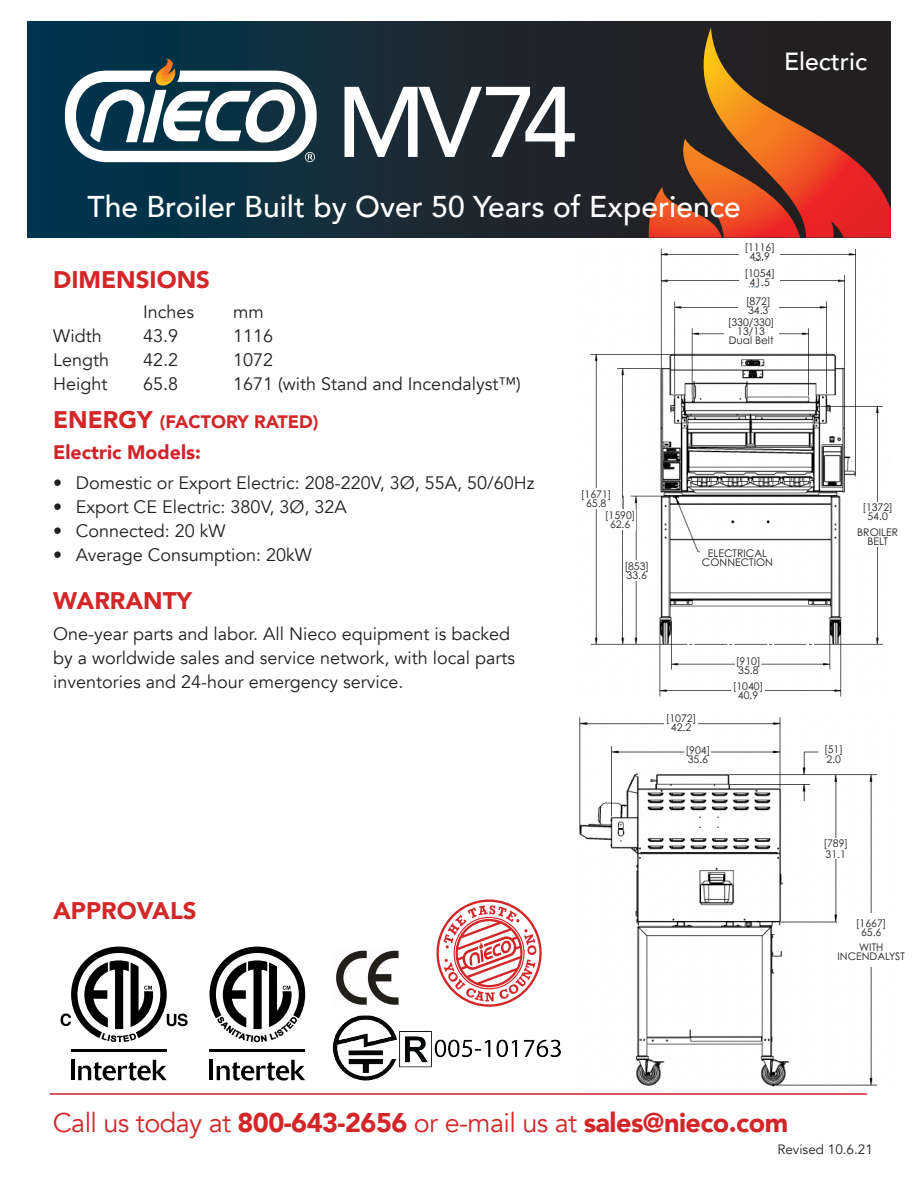
<style>
.page{position:relative;width:918px;height:1188px;background:#fff}
.page>*{position:absolute;margin:0;border:0;box-sizing:border-box;transform-origin:0 0}
.t1{font:500 30px "Avenir";color:#fff}
.t2{font:900 27px "Avenir";letter-spacing:-.02em;color:#d32629}
.t3{font:500 24.75px "Avenir";color:#fff}
.t4{font:900 24px "Avenir";color:#d32629}
.t5{font:900 19.5px "Avenir";color:#d1232a}
.t6{font:18px/24px "Avenir";color:#231f20}
.t7{font:900 18px "Avenir";color:#d32629}
.t8{font:13.5px "Avenir";color:#231f20}
.t9{font:10.5px/9px "Century Gothic Pro";color:#231f20;text-align:center}
.s1{font-size:24px}
.s2{font-weight:400}
</style>
<div class="page">
<div style="left:27px;top:22px;width:864px;height:216px;background:linear-gradient(to right,#02364e,#2c1c19)"></div>
<svg style="left:648px;top:27px;width:243px;height:211px;background:#733522"></svg>
<svg style="left:65px;top:59px;width:252px;height:103px"></svg>
<svg style="left:345px;top:87px;width:230px;height:70px"></svg>
<img style="left:579px;top:717px;width:298px;height:370px">
<hr style="left:50px;top:1093px;width:817px;height:2px;background:#d1232a">
<svg style="left:436px;top:899px;width:106px;height:108px"></svg>
<img style="left:336px;top:950px;width:63px;height:55px">
<hr style="left:210px;top:1060px;width:3px;height:20px;background:#000">
<svg style="left:217px;top:1060px;width:88px;height:21px"></svg>
<hr style="left:210px;top:1049px;width:95px;height:3px;background:#000">
<svg style="left:210px;top:947px;width:95px;height:96px"></svg>
<hr style="left:71px;top:1060px;width:4px;height:20px;background:#000">
<svg style="left:78px;top:1060px;width:89px;height:21px"></svg>
<hr style="left:71px;top:1049px;width:96px;height:3px;background:#000">
<svg style="left:61px;top:947px;width:127px;height:95px"></svg>
<img style="left:332px;top:1015px;width:228px;height:66px">
<img style="left:590px;top:248px;width:293px;height:449px">
<div style="left:613px;top:498px;width:19px;height:17px;background:#fff"></div>
<svg style="left:623px;top:496px;width:1px;height:13px"></svg>
<div style="left:740px;top:243px;width:40px;height:17px;background:#fff"></div>
<div style="left:740px;top:269px;width:40px;height:17px;background:#fff"></div>
<div style="left:579px;top:488px;width:34px;height:21px;background:#fff"></div>
<div style="left:604px;top:509px;width:32px;height:21px;background:#fff"></div>
<div style="left:624px;top:561px;width:26px;height:20px;background:#fff"></div>
<div style="left:700px;top:545px;width:75px;height:26px;background:#fff"></div>
<div style="left:736px;top:655px;width:25px;height:20px;background:#fff"></div>
<div style="left:685px;top:744px;width:26px;height:20px;background:#fff"></div>
<div style="left:821px;top:744px;width:25px;height:20px;background:#fff"></div>
<div style="left:823px;top:839px;width:26px;height:20px;background:#fff"></div>
<div style="left:731px;top:680px;width:34px;height:21px;background:#fff"></div>
<div style="left:664px;top:712px;width:34px;height:21px;background:#fff"></div>
<div style="left:738px;top:297px;width:41px;height:17px;background:#fff"></div>
<div style="left:724px;top:319px;width:54px;height:25px;background:#fff"></div>
<div style="left:850px;top:502px;width:55px;height:45px;background:#fff"></div>
<div style="left:838px;top:913px;width:67px;height:54px;background:#fff"></div>
<h3 class="t3" style="left:784px;top:40px;width:84px">Electric</h3>
<h1 class="t1" style="left:87px;top:181px;width:655px">The Broiler Built by Over 50 Years of Experience</h1>
<p class="t4" style="left:53px;top:259px;width:158px">DIMENSIONS</p>
<p class="t6" style="left:143px;top:301px;width:53px">Inches</p>
<p class="t6" style="left:233px;top:301px;width:32px">mm</p>
<p class="t6" style="left:53px;top:325px;width:50px">Width</p>
<p class="t6" style="left:143px;top:325px;width:37px">43.9</p>
<p class="t6" style="left:233px;top:325px;width:42px">1116</p>
<p class="t6" style="left:53px;top:349px;width:57px">Length</p>
<p class="t6" style="left:143px;top:349px;width:37px">42.2</p>
<p class="t6" style="left:233px;top:349px;width:42px">1072</p>
<p class="t6" style="left:53px;top:373px;width:56px">Height</p>
<p class="t6" style="left:143px;top:373px;width:37px">65.8</p>
<p class="t6" style="left:233px;top:373px;width:289px">1671 (with Stand and Incendalyst™)</p>
<p class="t7" style="left:53px;top:406px;width:267px"><span class="s1">ENERGY</span> (FACTORY RATED)</p>
<p class="t5" style="left:53px;top:435px;width:149px">Electric Models:</p>
<p class="t6" style="left:53px;top:472px;width:483px">• Domestic or Export Electric: 208-220V, 3Ø, 55A, 50/60Hz</p>
<p class="t6" style="left:53px;top:496px;width:295px">• Export CE Electric: 380V, 3Ø, 32A</p>
<p class="t6" style="left:53px;top:520px;width:174px">• Connected: 20 kW</p>
<p class="t6" style="left:53px;top:544px;width:260px">• Average Consumption: 20kW</p>
<p class="t4" style="left:53px;top:580px;width:140px">WARRANTY</p>
<p class="t6" style="left:53px;top:622px;width:463px">One-year parts and labor. All Nieco equipment is backed by a worldwide sales and service network, with local parts inventories and 24-hour emergency service.</p>
<p class="t9" style="left:744px;top:243px;width:32px">[1116]</p>
<p class="t9" style="left:750px;top:252px;width:22px">43.9</p>
<p class="t9" style="left:744px;top:269px;width:32px">[1054]</p>
<p class="t9" style="left:750px;top:278px;width:22px">41.5</p>
<p class="t9" style="left:746px;top:297px;width:26px">[872]</p>
<p class="t9" style="left:748px;top:306px;width:22px">34.3</p>
<p class="t9" style="left:728px;top:318px;width:48px">[330/330]</p>
<p class="t9" style="left:737px;top:327px;width:29px">13/13</p>
<p class="t9" style="left:729px;top:336px;width:46px">Dual Belt</p>
<p class="t9" style="left:581px;top:489px;width:32px">[1671]</p>
<p class="t9" style="left:586px;top:498px;width:22px">65.8</p>
<p class="t9" style="left:605px;top:510px;width:32px">[1590]</p>
<p class="t9" style="left:610px;top:519px;width:22px">62.6</p>
<p class="t9" style="left:624px;top:562px;width:26px">[853]</p>
<p class="t9" style="left:627px;top:571px;width:22px">33.6</p>
<p class="t9" style="left:702px;top:549px;width:73px">ELECTRICAL<br>CONNECTION</p>
<p class="t9" style="left:666px;top:713px;width:32px">[1072]</p>
<p class="t9" style="left:671px;top:722px;width:22px">42.2</p>
<p class="t9" style="left:686px;top:745px;width:26px">[904]</p>
<p class="t9" style="left:688px;top:754px;width:22px">35.6</p>
<p class="t9" style="left:736px;top:656px;width:26px">[910]</p>
<p class="t9" style="left:738px;top:665px;width:22px">35.8</p>
<p class="t9" style="left:733px;top:681px;width:32px">[1040]</p>
<p class="t9" style="left:738px;top:690px;width:22px">40.9</p>
<p class="t4" style="left:53px;top:890px;width:145px">APPROVALS</p>
<p class="t9" style="left:862px;top:503px;width:32px">[1372]</p>
<p class="t9" style="left:867px;top:512px;width:22px">54.0</p>
<p class="t9" style="left:857px;top:528px;width:42px">BROILER<br>BELT</p>
<p class="t9" style="left:824px;top:744px;width:21px">[51]</p>
<p class="t9" style="left:826px;top:755px;width:16px">2.0</p>
<p class="t9" style="left:823px;top:839px;width:26px">[789]</p>
<p class="t9" style="left:826px;top:849px;width:22px">31.1</p>
<p class="t9" style="left:856px;top:918px;width:32px">[1667]</p>
<p class="t9" style="left:861px;top:927px;width:22px">65.6</p>
<p class="t9" style="left:838px;top:943px;width:69px">WITH<br>INCENDALYST</p>
<p class="t2" style="left:53px;top:1099px;width:737px"><span class="s2">Call us today at</span> 800-643-2656 <span class="s2">or e-mail us at</span> sales@nieco.com</p>
<p class="t8" style="left:777px;top:1142px;width:97px">Revised 10.6.21</p>
</div>
